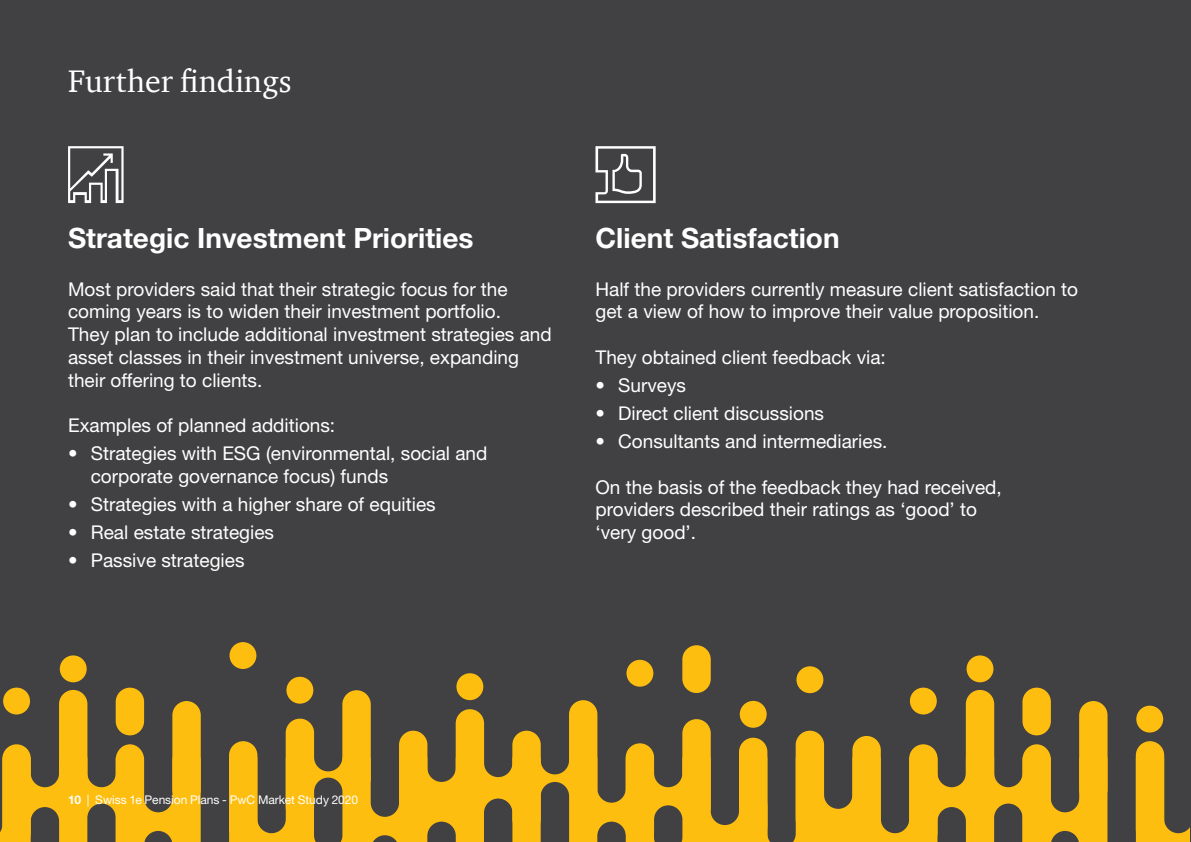
<style>
.page{position:relative;width:1191px;height:842px;background:#414042}
.page>*{position:absolute;margin:0;border:0;box-sizing:border-box;transform-origin:0 0}
.t1{font:32px "ITC Charter Com";color:#fff}
.t2{font:700 28px "Helvetica Neue LT Std";color:#fff}
.t3{font:19px/22.8px "Helvetica Neue LT Std";color:#fff}
.t4{font:12px "Helvetica Neue LT Std";color:#fff}
.s1{font-weight:700}
</style>
<div class="page">
<svg style="left:0;top:642px;width:1189px;height:200px"></svg>
<svg style="left:314px;top:778px;width:28px;height:64px"></svg>
<svg style="left:371px;top:835px;width:28px;height:7px"></svg>
<svg style="left:427px;top:822px;width:29px;height:20px"></svg>
<svg style="left:484px;top:798px;width:28px;height:44px"></svg>
<svg style="left:540px;top:782px;width:29px;height:60px"></svg>
<div style="left:1136px;top:706px;width:27px;height:26px;background:#febe10;border-radius:50%"></div>
<div style="left:229px;top:642px;width:27px;height:27px;background:#febe10;border-radius:50%"></div>
<div style="left:626px;top:660px;width:27px;height:27px;background:#febe10;border-radius:50%"></div>
<div style="left:739px;top:701px;width:27px;height:27px;background:#febe10;border-radius:50%"></div>
<svg style="left:2px;top:744px;width:57px;height:98px"></svg>
<div style="left:852px;top:736px;width:28px;height:102px;background:#febe10;border-radius:14px"></div>
<div style="left:59px;top:690px;width:28px;height:102px;background:#febe10;border-radius:14px"></div>
<svg style="left:87px;top:744px;width:85px;height:98px"></svg>
<div style="left:116px;top:688px;width:28px;height:47px;background:#febe10;border-radius:14px"></div>
<div style="left:682px;top:645px;width:28px;height:48px;background:#febe10;border-radius:14px"></div>
<div style="left:172px;top:701px;width:29px;height:102px;background:#febe10;border-radius:14px"></div>
<div style="left:229px;top:741px;width:28px;height:101px;background:#febe10"></div>
<div style="left:286px;top:719px;width:28px;height:102px;background:#febe10;border-radius:14px"></div>
<div style="left:342px;top:690px;width:29px;height:103px;background:#febe10;border-radius:14px"></div>
<div style="left:399px;top:731px;width:28px;height:102px;background:#febe10;border-radius:14px"></div>
<div style="left:456px;top:709px;width:28px;height:103px;background:#febe10;border-radius:14px"></div>
<div style="left:512px;top:731px;width:29px;height:102px;background:#febe10;border-radius:14px"></div>
<div style="left:569px;top:700px;width:28px;height:103px;background:#febe10;border-radius:14px"></div>
<svg style="left:597px;top:743px;width:85px;height:99px"></svg>
<div style="left:682px;top:719px;width:28px;height:103px;background:#febe10;border-radius:14px"></div>
<svg style="left:739px;top:830px;width:28px;height:12px"></svg>
<div style="left:739px;top:738px;width:28px;height:102px;background:#febe10;border-radius:14px"></div>
<div style="left:795px;top:731px;width:29px;height:102px;background:#febe10;border-radius:14px"></div>
<div style="left:60px;top:655px;width:27px;height:27px;background:#febe10;border-radius:50%"></div>
<div style="left:3px;top:688px;width:27px;height:26px;background:#febe10;border-radius:50%"></div>
<div style="left:286px;top:677px;width:27px;height:27px;background:#febe10;border-radius:50%"></div>
<div style="left:456px;top:673px;width:27px;height:27px;background:#febe10;border-radius:50%"></div>
<div style="left:796px;top:666px;width:27px;height:27px;background:#febe10;border-radius:50%"></div>
<svg style="left:909px;top:744px;width:57px;height:98px"></svg>
<div style="left:965px;top:690px;width:29px;height:102px;background:#febe10;border-radius:14px"></div>
<svg style="left:994px;top:744px;width:85px;height:98px"></svg>
<div style="left:1022px;top:688px;width:28px;height:47px;background:#febe10;border-radius:14px"></div>
<div style="left:1079px;top:701px;width:28px;height:102px;background:#febe10;border-radius:14px"></div>
<svg style="left:1135px;top:741px;width:29px;height:101px;background:#f3b612"></svg>
<div style="left:966px;top:655px;width:27px;height:27px;background:#febe10;border-radius:50%"></div>
<div style="left:910px;top:688px;width:26px;height:26px;background:#febe10;border-radius:50%"></div>
<svg style="left:68px;top:146px;width:56px;height:57px"></svg>
<svg style="left:595px;top:146px;width:60px;height:57px"></svg>
<h1 class="t1" style="left:68px;top:61px;width:225px">Further findings</h1>
<h2 class="t2" style="left:68px;top:220px;width:407px">Strategic Investment Priorities</h2>
<p class="t3" style="left:68px;top:277px;width:485px">Most providers said that their strategic focus for the coming years is to widen their investment portfolio.<br>They plan to include additional investment strategies and asset classes in their investment universe, expanding their offering to clients.</p>
<p class="t3" style="left:68px;top:414px;width:269px">Examples of planned additions:</p>
<p class="t3" style="left:91px;top:442px;width:398px;text-indent:-23px">• Strategies with ESG (environmental, social and corporate governance focus) funds</p>
<p class="t3" style="left:68px;top:493px;width:369px">• Strategies with a higher share of equities</p>
<p class="t3" style="left:68px;top:521px;width:207px">• Real estate strategies</p>
<p class="t3" style="left:68px;top:549px;width:178px">• Passive strategies</p>
<h2 class="t2" style="left:595px;top:220px;width:246px">Client Satisfaction</h2>
<p class="t3" style="left:595px;top:277px;width:484px">Half the providers currently measure client satisfaction to get a view of how to improve their value proposition.</p>
<p class="t3" style="left:595px;top:346px;width:292px">They obtained client feedback via:</p>
<p class="t3" style="left:595px;top:374px;width:92px">• Surveys</p>
<p class="t3" style="left:595px;top:402px;width:230px">• Direct client discussions</p>
<p class="t3" style="left:595px;top:430px;width:293px">• Consultants and intermediaries.</p>
<p class="t3" style="left:595px;top:475px;width:408px">On the basis of the feedback they had received, providers described their ratings as ‘good’ to ‘very good’.</p>
<p class="t4" style="left:68px;top:792px;width:291px"><span class="s1">10</span> | Swiss 1e Pension Plans - PwC Market Study 2020</p>
</div>
